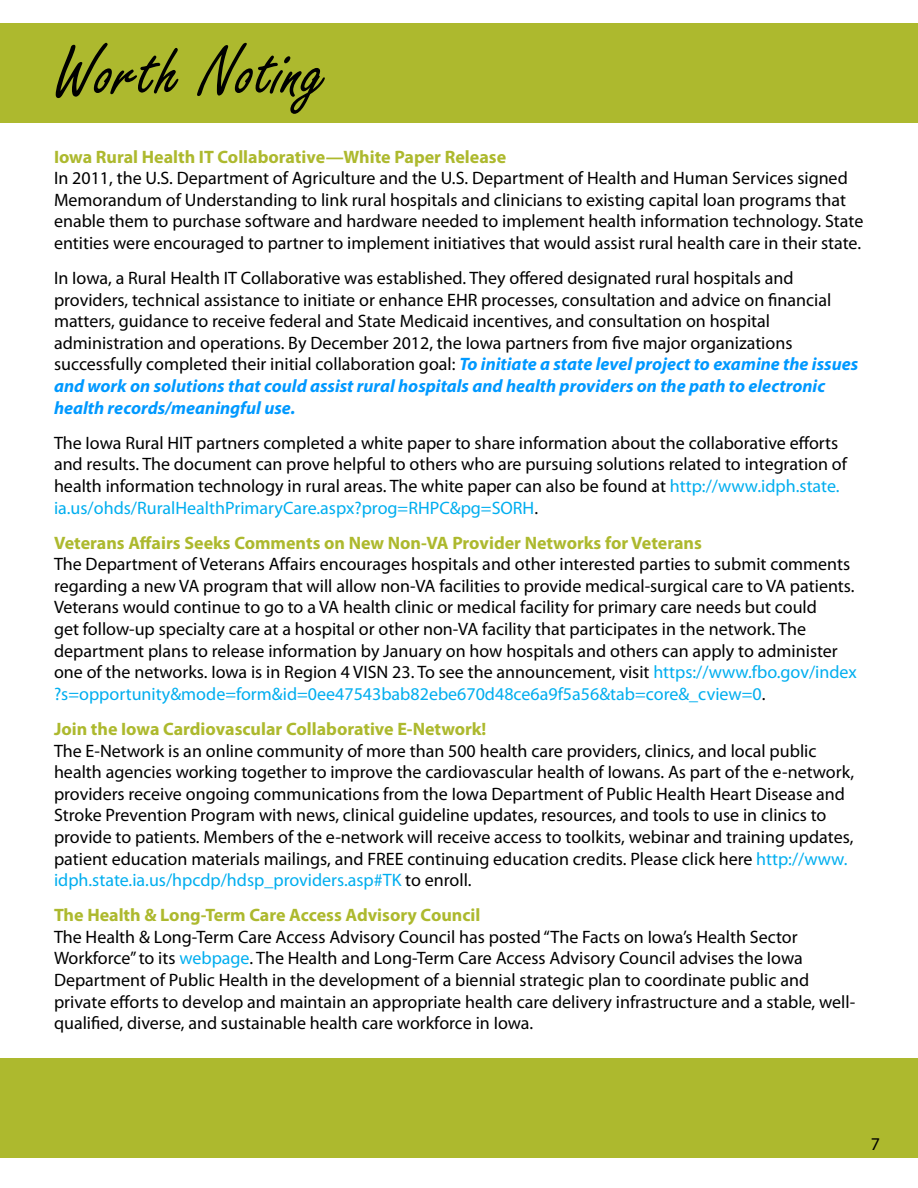
<style>
.page{position:relative;width:918px;height:1188px;background:#fff}
.page>*{position:absolute;margin:0;border:0;box-sizing:border-box;transform-origin:0 0}
.t1{font:76.5px "Freestyle Script";color:#000}
.t2{font:18px/21.6px "Myriad Pro";color:#000}
.t3{font:700 18px "Myriad Pro";color:#adb92e}
.s1{font-weight:700;font-style:italic;color:#09f}
.s2{color:#00aeef}
</style>
<div class="page">
<div style="left:0;top:24px;width:918px;height:99px;background:#adb92e"></div>
<div style="left:0;top:1058px;width:918px;height:100px;background:#adb92e"></div>
<h1 class="t1" style="left:54px;top:30px;width:275px">Worth Noting</h1>
<p class="t3" style="left:54px;top:145px;width:454px">Iowa Rural Health IT Collaborative—White Paper Release</p>
<p class="t2" style="left:54px;top:167px;width:811px">In 2011, the U.S. Department of Agriculture and the U.S. Department of Health and Human Services signed Memorandum of Understanding to link rural hospitals and clinicians to existing capital loan programs that enable them to purchase software and hardware needed to implement health information technology. State entities were encouraged to partner to implement initiatives that would assist rural health care in their state.</p>
<p class="t2" style="left:54px;top:267px;width:806px">In Iowa, a Rural Health IT Collaborative was established. They offered designated rural hospitals and providers, technical assistance to initiate or enhance EHR processes, consultation and advice on financial matters, guidance to receive federal and State Medicaid incentives, and consultation on hospital administration and operations. By December 2012, the Iowa partners from five major organizations successfully completed their initial collaboration goal: <span class="s1">To initiate a state level project to examine the issues and work on solutions that could assist rural hospitals and health providers on the path to electronic health records/meaningful use.</span></p>
<p class="t2" style="left:54px;top:432px;width:795px">The Iowa Rural HIT partners completed a white paper to share information about the collaborative efforts and results. The document can prove helpful to others who are pursuing solutions related to integration of health information technology in rural areas. The white paper can also be found at <span class="s2">http://www.idph.state. ia.us/ohds/RuralHealthPrimaryCare.aspx?prog=RHPC&amp;pg=SORH</span>.</p>
<p class="t3" style="left:54px;top:531px;width:649px">Veterans Affairs Seeks Comments on New Non-VA Provider Networks for Veterans</p>
<p class="t2" style="left:54px;top:553px;width:804px">The Department of Veterans Affairs encourages hospitals and other interested parties to submit comments regarding a new VA program that will allow non-VA facilities to provide medical-surgical care to VA patients.<br>Veterans would continue to go to a VA health clinic or medical facility for primary care needs but could<br>get follow-up specialty care at a hospital or other non-VA facility that participates in the network. The department plans to release information by January on how hospitals and others can apply to administer one of the networks. Iowa is in Region 4 VISN 23. To see the announcement, visit <span class="s2">https://www.fbo.gov/index ?s=opportunity&amp;mode=form&amp;id=0ee47543bab82ebe670d48ce6a9f5a56&amp;tab=core&amp;_cview=0</span>.</p>
<p class="t3" style="left:54px;top:717px;width:434px">Join the Iowa Cardiovascular Collaborative E-Network!</p>
<p class="t2" style="left:54px;top:739px;width:802px">The E-Network is an online community of more than 500 health care providers, clinics, and local public health agencies working together to improve the cardiovascular health of Iowans. As part of the e-network, providers receive ongoing communications from the Iowa Department of Public Health Heart Disease and Stroke Prevention Program with news, clinical guideline updates, resources, and tools to use in clinics to provide to patients. Members of the e-network will receive access to toolkits, webinar and training updates, patient education materials mailings, and FREE continuing education credits. Please click here <span class="s2">http://www. idph.state.ia.us/hpcdp/hdsp_providers.asp#TK</span> to enroll.</p>
<p class="t3" style="left:54px;top:903px;width:428px">The Health &amp; Long-Term Care Access Advisory Council</p>
<p class="t2" style="left:54px;top:926px;width:803px">The Health &amp; Long-Term Care Access Advisory Council has posted “The Facts on Iowa’s Health Sector Workforce” to its <span class="s2">webpage</span>. The Health and Long-Term Care Access Advisory Council advises the Iowa Department of Public Health in the development of a biennial strategic plan to coordinate public and private efforts to develop and maintain an appropriate health care delivery infrastructure and a stable, well&shy;qualified, diverse, and sustainable health care workforce in Iowa.</p>
<p class="t2" style="left:871px;top:1133px;width:11px">7</p>
</div>
